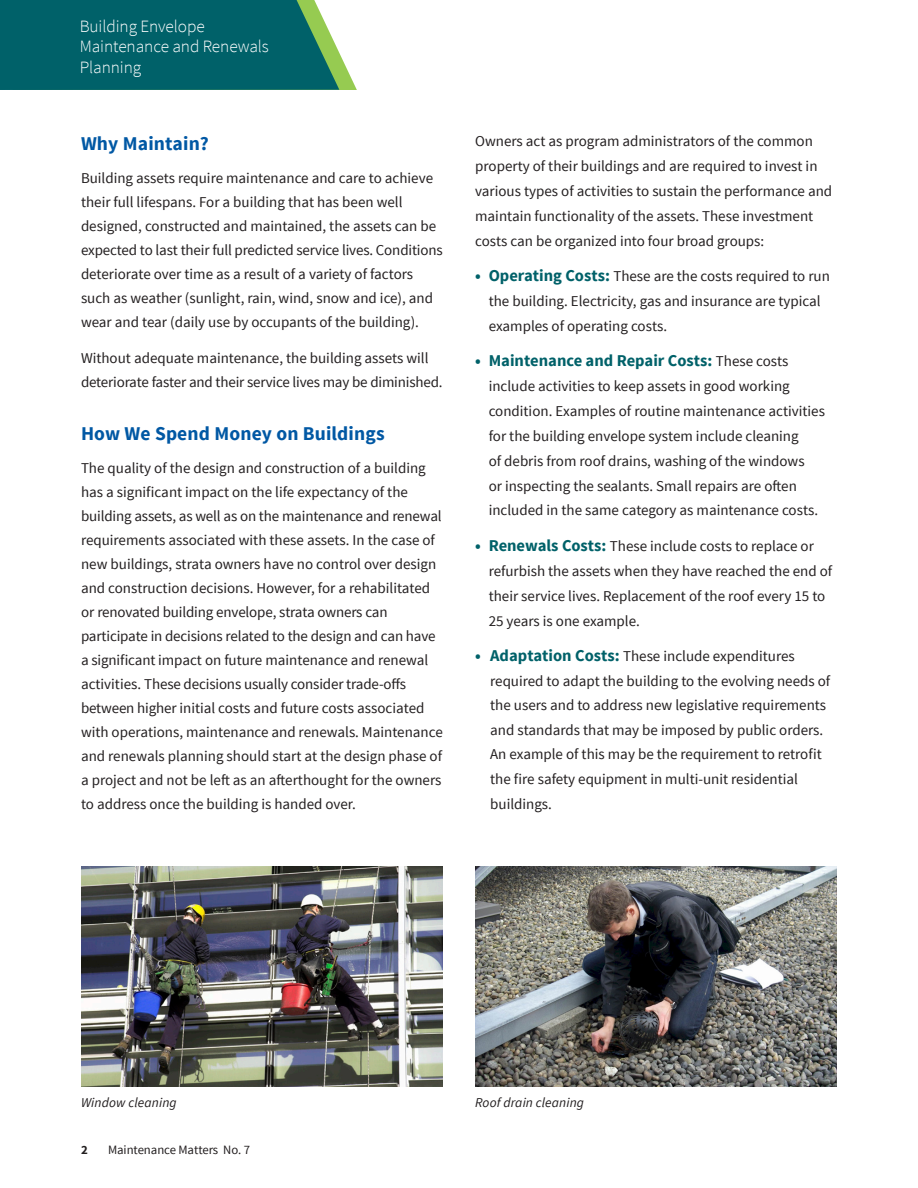
<style>
.page{position:relative;width:918px;height:1188px;background:#fff}
.page>*{position:absolute;margin:0;border:0;box-sizing:border-box;transform-origin:0 0}
.MM_Subhead{font:700 19.5px "Source Sans Pro";letter-spacing:.01em;color:#0158a4}
.t1{font:300 17.25px/20.7px "Source Sans Pro";letter-spacing:-.005em;color:#fff}
.MM_Subhead_2{font:700 16.5px "Source Sans Pro";color:#006169}
.MM_Body{font:15px/24px "Source Sans Pro";color:#231f20}
.MM_Subhead_2-2{font:15px/24.9px "Source Sans Pro";color:#231f20}
.Photo_captions{font:italic 13.5px "Source Sans Pro";letter-spacing:.01em;color:#231f20}
.t2{font:12.75px "Source Sans Pro";letter-spacing:-.005em;color:#231f20}
.t3{font:700 12.75px "Source Sans Pro";color:#231f20}
.s1{font-weight:700;font-size:16.5px;color:#006169}
.s2{font-weight:400;font-size:15px;color:#231f20}
</style>
<div class="page">
<svg style="left:0;top:0;width:357px;height:90px;background:#166f70"></svg>
<img style="left:81px;top:866px;width:362px;height:220px">
<img style="left:475px;top:866px;width:362px;height:220px">
<p class="t1" style="left:80px;top:16px;width:191px">Building Envelope<br>Maintenance and Renewals<br>Planning</p>
<p class="MM_Subhead" style="left:81px;top:131px;width:129px">Why Maintain?</p>
<p class="MM_Body" style="left:81px;top:166px;width:363px">Building assets require maintenance and care to achieve their full lifespans. For a building that has been well designed, constructed and maintained, the assets can be expected to last their full predicted service lives. Conditions deteriorate over time as a result of a variety of factors such as weather (sunlight, rain, wind, snow and ice), and wear and tear (daily use by occupants of the building).</p>
<p class="MM_Body" style="left:81px;top:346px;width:363px">Without adequate maintenance, the building assets will deteriorate faster and their service lives may be diminished.</p>
<p class="MM_Subhead" style="left:81px;top:421px;width:305px">How We Spend Money on Buildings</p>
<p class="MM_Body" style="left:81px;top:456px;width:363px">The quality of the design and construction of a building has a significant impact on the life expectancy of the building assets, as well as on the maintenance and renewal requirements associated with these assets. In the case of new buildings, strata owners have no control over design and construction decisions. However, for a rehabilitated or renovated building envelope, strata owners can participate in decisions related to the design and can have a significant impact on future maintenance and renewal activities. These decisions usually consider trade-offs between higher initial costs and future costs associated with operations, maintenance and renewals. Maintenance and renewals planning should start at the design phase of a project and not be left as an afterthought for the owners to address once the building is handed over.</p>
<p class="MM_Body" style="left:475px;top:129px;width:359px;line-height:24.9px">Owners act as program administrators of the common property of their buildings and are required to invest in various types of activities to sustain the performance and maintain functionality of the assets. These investment costs can be organized into four broad groups:</p>
<p class="MM_Subhead_2-2" style="left:489px;top:264px;width:343px;text-indent:-14px"><span class="s1">• Operating Costs:</span> These are the costs required to run the building. Electricity, gas and insurance are typical examples of operating costs.</p>
<p class="MM_Subhead_2" style="left:475px;top:350px;width:315px">• Maintenance and Repair Costs: <span class="s2">These costs</span></p>
<p class="MM_Subhead_2-2" style="left:489px;top:374px;width:338px">include activities to keep assets in good working condition. Examples of routine maintenance activities for the building envelope system include cleaning<br>of debris from roof drains, washing of the windows<br>or inspecting the sealants. Small repairs are often included in the same category as maintenance costs.</p>
<p class="MM_Subhead_2-2" style="left:489px;top:534px;width:345px;text-indent:-14px"><span class="s1">• Renewals Costs:</span> These include costs to replace or refurbish the assets when they have reached the end of their service lives. Replacement of the roof every 15 to 25 years is one example.</p>
<p class="MM_Subhead_2-2" style="left:490px;top:644px;width:342px;text-indent:-15px"><span class="s1">• Adaptation Costs:</span> These include expenditures required to adapt the building to the evolving needs of the users and to address new legislative requirements and standards that may be imposed by public orders.<br>An example of this may be the requirement to retrofit the fire safety equipment in multi-unit residential buildings.</p>
<p class="Photo_captions" style="left:81px;top:1094px;width:97px">Window cleaning</p>
<p class="Photo_captions" style="left:475px;top:1094px;width:110px">Roof drain cleaning</p>
<p class="t3" style="left:81px;top:1141px;width:8px">2</p>
<p class="t2" style="left:108px;top:1142px;width:144px">Maintenance Matters No. 7</p>
</div>
